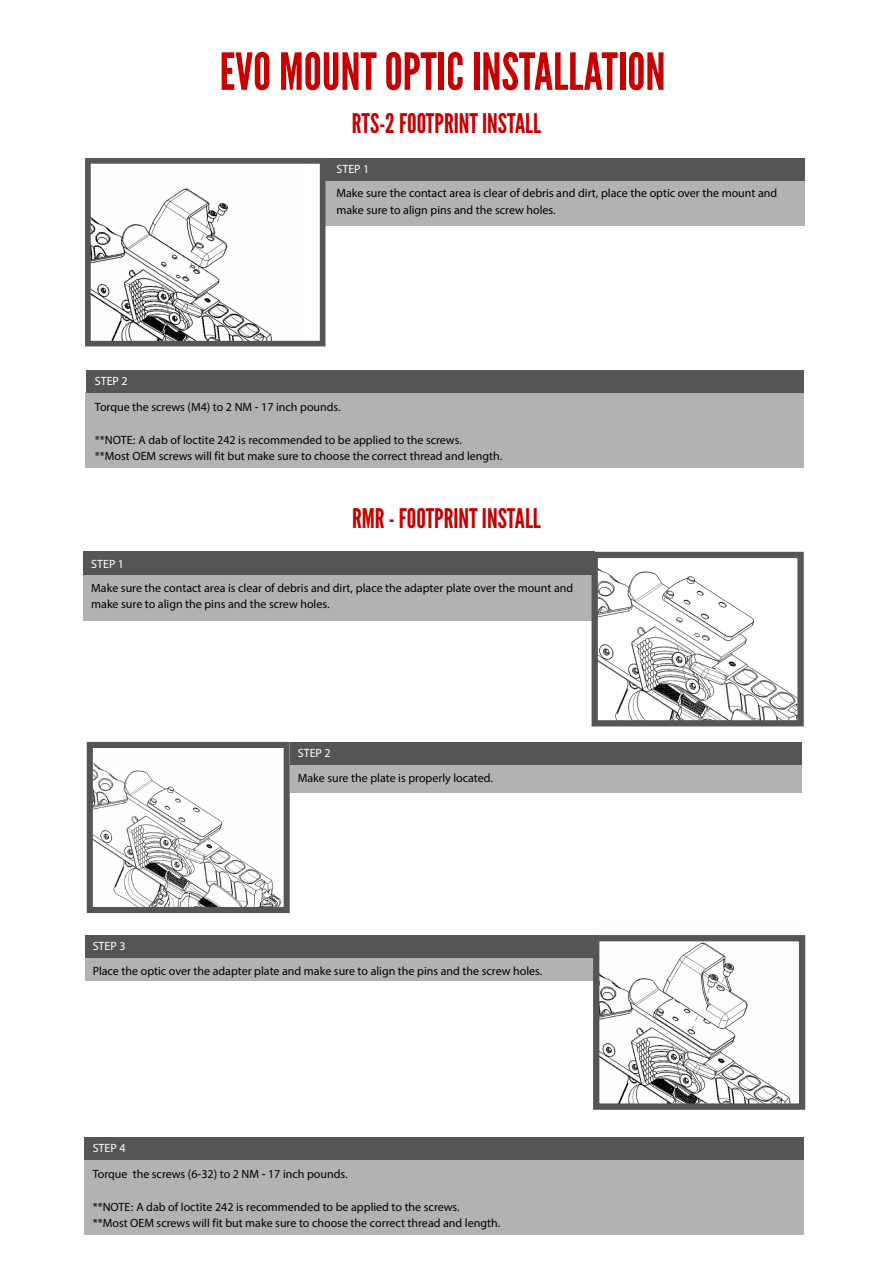
<style>
.page{position:relative;width:893px;height:1263px;background:#fff}
.page>*{position:absolute;margin:0;border:0;box-sizing:border-box;transform-origin:0 0}
.t1{font:51px "League Gothic";color:#c60000}
.t2{font:27px "League Gothic";color:#c60000}
.t3{font:12px/16.5px "Myriad Hebrew";color:#000}
.t4{font:12px "Myriad Hebrew";color:#fff}
</style>
<div class="page">
<img style="left:599px;top:569px;width:198px;height:150px">
<div style="left:83px;top:552px;width:512px;height:23px;background:#555"></div>
<div style="left:83px;top:575px;width:512px;height:46px;background:#b2b2b2"></div>
<div style="left:592px;top:552px;width:212px;height:174px;border:6px solid #555"></div>
<div style="left:290px;top:742px;width:511px;height:23px;background:#555"></div>
<div style="left:290px;top:765px;width:511px;height:28px;background:#b2b2b2"></div>
<img style="left:94px;top:763px;width:188px;height:143px">
<div style="left:87px;top:742px;width:203px;height:171px;border:6px solid #555"></div>
<img style="left:92px;top:188px;width:180px;height:151px">
<div style="left:324px;top:158px;width:481px;height:23px;background:#555"></div>
<div style="left:324px;top:181px;width:481px;height:44px;background:#b2b2b2"></div>
<div style="left:85px;top:158px;width:240px;height:188px;border:6px solid #555"></div>
<div style="left:86px;top:371px;width:718px;height:23px;background:#555"></div>
<div style="left:86px;top:394px;width:718px;height:74px;background:#b2b2b2"></div>
<div style="left:85px;top:1137px;width:719px;height:24px;background:#555"></div>
<div style="left:85px;top:1161px;width:719px;height:74px;background:#b2b2b2"></div>
<img style="left:600px;top:942px;width:191px;height:161px">
<div style="left:85px;top:935px;width:511px;height:23px;background:#555"></div>
<div style="left:85px;top:958px;width:511px;height:23px;background:#b2b2b2"></div>
<div style="left:593px;top:935px;width:212px;height:175px;border:6px solid #555"></div>
<h1 class="t1" style="left:220px;top:41px;width:447px">EVO MOUNT OPTIC INSTALLATION</h1>
<h2 class="t2" style="left:352px;top:108px;width:191px">RTS-2 FOOTPRINT INSTALL</h2>
<p class="t4" style="left:336px;top:162px;width:34px">STEP 1</p>
<p class="t3" style="left:336px;top:186px;width:442px">Make sure the contact area is clear of debris and dirt, place the optic over the mount and make sure to align pins and the screw holes.</p>
<p class="t4" style="left:95px;top:375px;width:34px">STEP 2</p>
<p class="t3" style="left:95px;top:399px;width:248px">Torque the screws (M4) to 2 NM - 17 inch pounds.</p>
<p class="t3" style="left:95px;top:432px;width:409px">**NOTE: A dab of loctite 242 is recommended to be applied to the screws.<br>**Most OEM screws will fit but make sure to choose the correct thread and length.</p>
<p class="t4" style="left:91px;top:557px;width:34px">STEP 1</p>
<h2 class="t2" style="left:352px;top:503px;width:190px">RMR - FOOTPRINT INSTALL</h2>
<p class="t3" style="left:91px;top:580px;width:483px">Make sure the contact area is clear of debris and dirt, place the adapter plate over the mount and make sure to align the pins and the screw holes.</p>
<p class="t4" style="left:298px;top:746px;width:34px">STEP 2</p>
<p class="t3" style="left:298px;top:771px;width:197px">Make sure the plate is properly located.</p>
<p class="t4" style="left:93px;top:939px;width:34px">STEP 3</p>
<p class="t3" style="left:93px;top:963px;width:451px">Place the optic over the adapter plate and make sure to align the pins and the screw holes.</p>
<p class="t4" style="left:93px;top:1141px;width:34px">STEP 4</p>
<p class="t3" style="left:93px;top:1166px;width:257px">Torque the screws (6-32) to 2 NM - 17 inch pounds.</p>
<p class="t3" style="left:93px;top:1199px;width:409px">**NOTE: A dab of loctite 242 is recommended to be applied to the screws.<br>**Most OEM screws will fit but make sure to choose the correct thread and length.</p>
</div>
